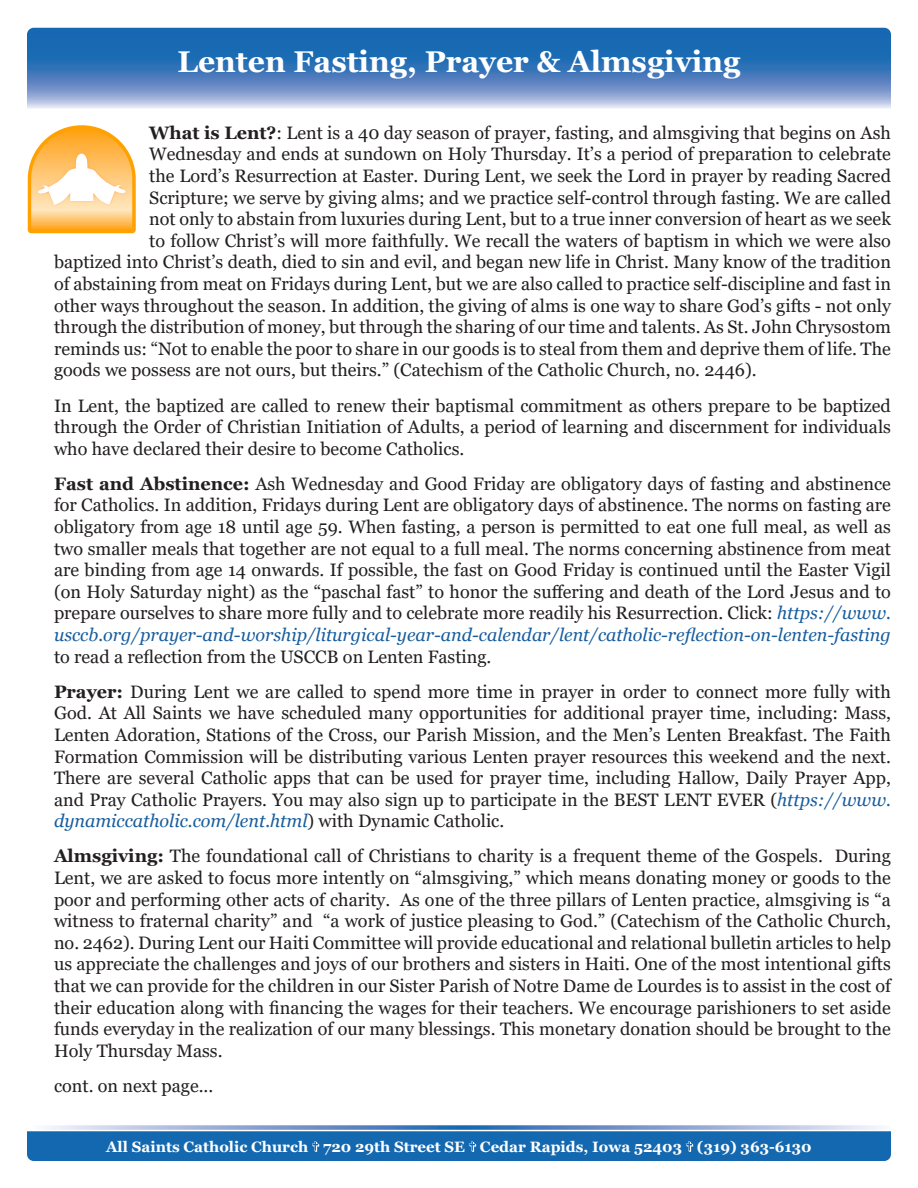
<style>
.page{position:relative;width:918px;height:1188px;background:#fff}
.page>*{position:absolute;margin:0;border:0;box-sizing:border-box;transform-origin:0 0}
.t1{font:700 30px "Georgia";color:#fff}
.t2{font:18px/21.6px "Georgia";color:#231f20;text-align:justify}
.t3{font:700 15px "Georgia";color:#fff}
.s1{font-weight:700}
.s2{font-style:italic;color:#175d9e}
</style>
<div class="page">
<svg style="left:45px;top:1125px;width:836px;height:5px;background:#93add6"></svg>
<div style="left:27px;top:1131px;width:864px;height:30px;background:#1468b0"></div>
<svg style="left:28px;top:125px;width:108px;height:108px"></svg>
<svg style="left:27px;top:28px;width:864px;height:81px;background:#4d83c0"></svg>
<p class="t1" style="left:178px;top:42px;width:565px">Lenten Fasting, Prayer &amp; Almsgiving</p>
<p class="t2" style="left:149px;top:122px;width:743px"><span class="s1">What is Lent?</span>: Lent is a 40 day season of prayer, fasting, and almsgiving that begins on Ash</p>
<p class="t2" style="left:149px;top:144px;width:743px">Wednesday and ends at sundown on Holy Thursday. It’s a period of preparation to celebrate</p>
<p class="t2" style="left:149px;top:165px;width:743px">the Lord’s Resurrection at Easter. During Lent, we seek the Lord in prayer by reading Sacred</p>
<p class="t2" style="left:149px;top:187px;width:743px">Scripture; we serve by giving alms; and we practice self-control through fasting. We are called</p>
<p class="t2" style="left:149px;top:209px;width:743px">not only to abstain from luxuries during Lent, but to a true inner conversion of heart as we seek</p>
<p class="t2" style="left:149px;top:230px;width:743px">to follow Christ’s will more faithfully. We recall the waters of baptism in which we were also</p>
<p class="t2" style="left:54px;top:252px;width:838px">baptized into Christ’s death, died to sin and evil, and began new life in Christ. Many know of the tradition</p>
<p class="t2" style="left:54px;top:273px;width:838px">of abstaining from meat on Fridays during Lent, but we are also called to practice self-discipline and fast in</p>
<p class="t2" style="left:54px;top:295px;width:838px">other ways throughout the season. In addition, the giving of alms is one way to share God’s gifts - not only</p>
<p class="t2" style="left:54px;top:317px;width:838px">through the distribution of money, but through the sharing of our time and talents. As St. John Chrysostom</p>
<p class="t2" style="left:54px;top:338px;width:838px">reminds us: “Not to enable the poor to share in our goods is to steal from them and deprive them of life. The</p>
<p class="t2" style="left:54px;top:360px;width:704px">goods we possess are not ours, but theirs.” (Catechism of the Catholic Church, no. 2446).</p>
<p class="t2" style="left:54px;top:395px;width:838px">In Lent, the baptized are called to renew their baptismal commitment as others prepare to be baptized through the Order of Christian Initiation of Adults, a period of learning and discernment for individuals who have declared their desire to become Catholics.</p>
<p class="t2" style="left:54px;top:473px;width:839px"><span class="s1">Fast and Abstinence:</span> Ash Wednesday and Good Friday are obligatory days of fasting and abstinence for Catholics. In addition, Fridays during Lent are obligatory days of abstinence. The norms on fasting are obligatory from age 18 until age 59. When fasting, a person is permitted to eat one full meal, as well as two smaller meals that together are not equal to a full meal. The norms concerning abstinence from meat are binding from age 14 onwards. If possible, the fast on Good Friday is continued until the Easter Vigil (on Holy Saturday night) as the “paschal fast” to honor the suffering and death of the Lord Jesus and to prepare ourselves to share more fully and to celebrate more readily his Resurrection. Click: <span class="s2">https://www. usccb.org/prayer-and-worship/liturgical-year-and-calendar/lent/catholic-reflection-on-lenten-fasting </span>to read a reflection from the USCCB on Lenten Fasting.</p>
<p class="t2" style="left:54px;top:681px;width:839px"><span class="s1">Prayer:</span> During Lent we are called to spend more time in prayer in order to connect more fully with God. At All Saints we have scheduled many opportunities for additional prayer time, including: Mass, Lenten Adoration, Stations of the Cross, our Parish Mission, and the Men’s Lenten Breakfast. The Faith Formation Commission will be distributing various Lenten prayer resources this weekend and the next.<br>There are several Catholic apps that can be used for prayer time, including Hallow, Daily Prayer App, and Pray Catholic Prayers. You may also sign up to participate in the BEST LENT EVER (<span class="s2">https://www. dynamiccatholic.com/lent.html</span>) with Dynamic Catholic.</p>
<p class="t2" style="left:54px;top:846px;width:839px"><span class="s1">Almsgiving:</span> The foundational call of Christians to charity is a frequent theme of the Gospels. During Lent, we are asked to focus more intently on “almsgiving,” which means donating money or goods to the poor and performing other acts of charity. As one of the three pillars of Lenten practice, almsgiving is “a witness to fraternal charity” and “a work of justice pleasing to God.” (Catechism of the Catholic Church, no. 2462). During Lent our Haiti Committee will provide educational and relational bulletin articles to help us appreciate the challenges and joys of our brothers and sisters in Haiti. One of the most intentional gifts that we can provide for the children in our Sister Parish of Notre Dame de Lourdes is to assist in the cost of their education along with financing the wages for their teachers. We encourage parishioners to set aside funds everyday in the realization of our many blessings. This monetary donation should be brought to the Holy Thursday Mass.</p>
<p class="t2" style="left:54px;top:1075px;width:161px">cont. on next page...</p>
<p class="t3" style="left:106px;top:1137px;width:707px">All Saints Catholic Church 720 29th Street SE Cedar Rapids, Iowa 52403 (319) 363-6130</p>
</div>
